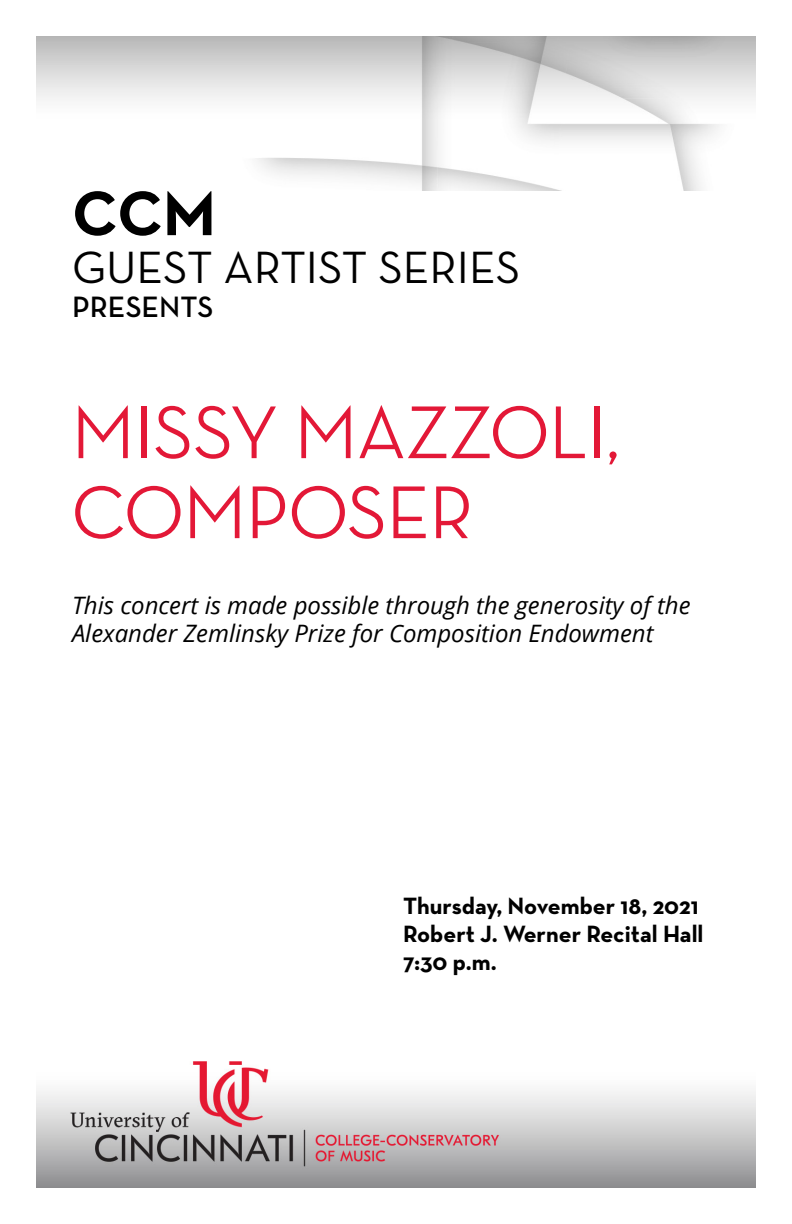
<style>
.page{position:relative;width:792px;height:1224px;background:#fff}
.page>*{position:absolute;margin:0;border:0;box-sizing:border-box;transform-origin:0 0}
.Musician_Conductor{font:500 76px/80px "Neutra Disp";color:#e31837}
.Page_Intro{font:700 64px "Neutra Text";color:#000}
.Page_Intro-2{font:46px "Neutra Text";color:#000}
.Page_Intro-3{font:600 30px "Neutra Text";color:#000}
.Musician_Conductor-2{font:italic 24px/28px "Open Sans";color:#000}
.Date_Venue_Time{font:700 24px "Neutra Text";color:#000}
</style>
<div class="page">
<img style="left:36px;top:36px;width:720px;height:154px">
<img style="left:36px;top:1061px;width:720px;height:127px">
<h1 class="Page_Intro" style="left:72px;top:173px;width:145px">CCM</h1>
<h1 class="Page_Intro-2" style="left:72px;top:240px;width:450px">GUEST ARTIST SERIES</h1>
<h1 class="Page_Intro-3" style="left:72px;top:289px;width:143px">PRESENTS</h1>
<h2 class="Musician_Conductor" style="left:72px;top:393px;width:549px">MISSY MAZZOLI,<br>COMPOSER</h2>
<h2 class="Musician_Conductor-2" style="left:72px;top:591px;width:620px">This concert is made possible through the generosity of the<br>Alexander Zemlinsky Prize for Composition Endowment</h2>
<h3 class="Date_Venue_Time" style="left:403px;top:891px;width:297px">Thursday, November 18, 2021</h3>
<h3 class="Date_Venue_Time" style="left:403px;top:919px;width:302px">Robert J. Werner Recital Hall</h3>
<h3 class="Date_Venue_Time" style="left:403px;top:947px;width:95px">7:30 p.m.</h3>
</div>
